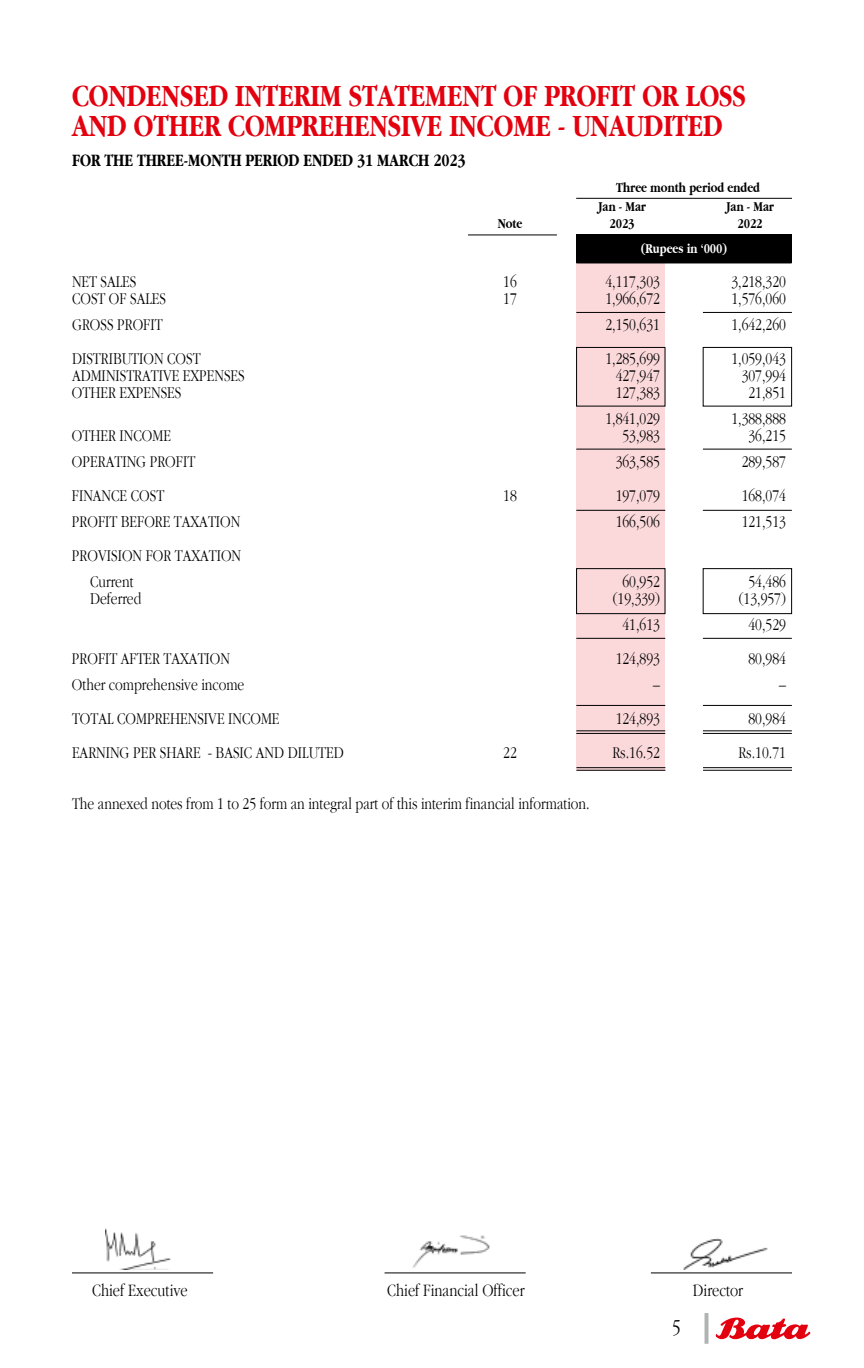
<style>
.page{position:relative;width:864px;height:1368px;background:#fff}
.page>*{position:absolute;margin:0;border:0;box-sizing:border-box;transform-origin:0 0}
.t1{font:700 32px/30px "Aplgaram";color:#e3000f}
.t2{font:300 condensed 22px "Garamond";color:#000}
.t3{font:300 18px "Aplgaram";color:#000}
.t4{font:700 18px "Aplgaram";color:#000}
.t5{font:300 17px/26px "Aplgaram";color:#000}
.t6{font:700 14px/19px "Aplgaram";color:#000}
.t7{font:700 14px "Aplgaram";color:#fff}
</style>
<div class="page">
<svg style="left:716px;top:1317px;width:95px;height:23px"></svg>
<svg style="left:705px;top:1313px;width:4px;height:31px"></svg>
<div style="left:576px;top:249px;width:89px;height:522px;background:#fbd9db"></div>
<div style="left:576px;top:235px;width:216px;height:28px;background:#000"></div>
<hr style="left:468px;top:235px;width:89px;height:1px;background:#000">
<hr style="left:576px;top:263px;width:216px;height:1px;background:#000">
<hr style="left:703px;top:767px;width:89px;height:1px;background:#000">
<hr style="left:703px;top:770px;width:89px;height:1px;background:#000">
<hr style="left:576px;top:767px;width:89px;height:1px;background:#000">
<hr style="left:576px;top:770px;width:89px;height:1px;background:#000">
<hr style="left:576px;top:705px;width:89px;height:1px;background:#000">
<hr style="left:576px;top:730px;width:89px;height:1px;background:#000">
<hr style="left:576px;top:733px;width:89px;height:1px;background:#000">
<hr style="left:703px;top:705px;width:89px;height:1px;background:#000">
<hr style="left:703px;top:730px;width:89px;height:1px;background:#000">
<hr style="left:703px;top:733px;width:89px;height:1px;background:#000">
<hr style="left:576px;top:312px;width:89px;height:1px;background:#000">
<hr style="left:703px;top:312px;width:89px;height:1px;background:#000">
<hr style="left:576px;top:449px;width:89px;height:1px;background:#000">
<hr style="left:703px;top:449px;width:89px;height:1px;background:#000">
<hr style="left:576px;top:510px;width:89px;height:1px;background:#000">
<hr style="left:703px;top:510px;width:89px;height:1px;background:#000">
<hr style="left:576px;top:638px;width:89px;height:1px;background:#000">
<hr style="left:703px;top:638px;width:89px;height:1px;background:#000">
<div style="left:576px;top:568px;width:89px;height:46px;border:1px solid #000"></div>
<div style="left:703px;top:568px;width:89px;height:46px;border:1px solid #000"></div>
<div style="left:576px;top:347px;width:89px;height:59px;border:1px solid #000"></div>
<div style="left:703px;top:347px;width:89px;height:59px;border:1px solid #000"></div>
<hr style="left:576px;top:198px;width:216px;height:1px;background:#000">
<hr style="left:72px;top:1273px;width:141px;height:1px;background:#000">
<hr style="left:651px;top:1273px;width:141px;height:1px;background:#000">
<hr style="left:385px;top:1273px;width:141px;height:1px;background:#000">
<img style="left:412px;top:1235px;width:78px;height:33px">
<img style="left:105px;top:1228px;width:66px;height:41px">
<img style="left:683px;top:1238px;width:85px;height:32px">
<h1 class="t1" style="left:72px;top:80px;width:675px">CONDENSED INTERIM STATEMENT OF PROFIT OR LOSS<br>AND OTHER COMPREHENSIVE INCOME - UNAUDITED</h1>
<p class="t4" style="left:72px;top:150px;width:395px">FOR THE THREE-MONTH PERIOD ENDED 31 MARCH 2023</p>
<p class="t6" style="left:598px;top:178px;width:163px;text-indent:18px">Three month period ended<br>Jan - Mar</p>
<p class="t6" style="left:726px;top:197px;width:49px">Jan - Mar</p>
<p class="t6" style="left:498px;top:214px;width:26px">Note</p>
<p class="t6" style="left:609px;top:214px;width:27px">2023</p>
<p class="t6" style="left:737px;top:214px;width:27px">2022</p>
<p class="t7" style="left:641px;top:241px;width:88px">(Rupees in ‘000)</p>
<p class="t5" style="left:72px;top:269px;width:66px">NET SALES</p>
<p class="t5" style="left:503px;top:269px;width:15px">16</p>
<p class="t5" style="left:605px;top:269px;width:56px">4,117,303</p>
<p class="t5" style="left:731px;top:269px;width:56px">3,218,320</p>
<p class="t5" style="left:72px;top:286px;width:96px">COST OF SALES</p>
<p class="t5" style="left:503px;top:286px;width:15px">17</p>
<p class="t5" style="left:605px;top:286px;width:56px">1,966,672</p>
<p class="t5" style="left:731px;top:286px;width:56px">1,576,060</p>
<p class="t5" style="left:72px;top:312px;width:92px">GROSS PROFIT</p>
<p class="t5" style="left:605px;top:312px;width:56px">2,150,631</p>
<p class="t5" style="left:731px;top:312px;width:56px">1,642,260</p>
<p class="t5" style="left:72px;top:346px;width:130px">DISTRIBUTION COST</p>
<p class="t5" style="left:605px;top:346px;width:56px">1,285,699</p>
<p class="t5" style="left:731px;top:346px;width:56px">1,059,043</p>
<p class="t5" style="left:72px;top:363px;width:174px">ADMINISTRATIVE EXPENSES</p>
<p class="t5" style="left:616px;top:363px;width:46px">427,947</p>
<p class="t5" style="left:742px;top:363px;width:46px">307,994</p>
<p class="t5" style="left:72px;top:380px;width:111px">OTHER EXPENSES</p>
<p class="t5" style="left:616px;top:380px;width:46px">127,383</p>
<p class="t5" style="left:748px;top:380px;width:39px">21,851</p>
<p class="t5" style="left:605px;top:406px;width:56px">1,841,029</p>
<p class="t5" style="left:731px;top:406px;width:56px">1,388,888</p>
<p class="t5" style="left:72px;top:423px;width:101px">OTHER INCOME</p>
<p class="t5" style="left:622px;top:423px;width:39px">53,983</p>
<p class="t5" style="left:748px;top:423px;width:39px">36,215</p>
<p class="t5" style="left:72px;top:449px;width:125px">OPERATING PROFIT</p>
<p class="t5" style="left:616px;top:449px;width:46px">363,585</p>
<p class="t5" style="left:742px;top:449px;width:46px">289,587</p>
<p class="t5" style="left:72px;top:483px;width:94px">FINANCE COST</p>
<p class="t5" style="left:503px;top:483px;width:15px">18</p>
<p class="t5" style="left:616px;top:483px;width:46px">197,079</p>
<p class="t5" style="left:742px;top:483px;width:46px">168,074</p>
<p class="t5" style="left:72px;top:509px;width:170px">PROFIT BEFORE TAXATION</p>
<p class="t5" style="left:616px;top:509px;width:46px">166,506</p>
<p class="t5" style="left:742px;top:509px;width:46px">121,513</p>
<p class="t5" style="left:90px;top:543px;width:153px;text-indent:-18px">PROVISION FOR TAXATION<br>Current</p>
<p class="t5" style="left:622px;top:569px;width:39px">60,952</p>
<p class="t5" style="left:748px;top:569px;width:39px">54,486</p>
<p class="t5" style="left:90px;top:586px;width:53px">Deferred</p>
<p class="t5" style="left:613px;top:586px;width:49px">(19,339)</p>
<p class="t5" style="left:739px;top:586px;width:49px">(13,957)</p>
<p class="t5" style="left:622px;top:612px;width:39px">41,613</p>
<p class="t5" style="left:748px;top:612px;width:39px">40,529</p>
<p class="t5" style="left:72px;top:646px;width:160px">PROFIT AFTER TAXATION</p>
<p class="t5" style="left:616px;top:646px;width:46px">124,893</p>
<p class="t5" style="left:748px;top:646px;width:39px">80,984</p>
<p class="t5" style="left:72px;top:672px;width:174px">Other comprehensive income</p>
<p class="t5" style="left:653px;top:672px;width:8px">–</p>
<p class="t5" style="left:779px;top:672px;width:8px">–</p>
<p class="t5" style="left:72px;top:706px;width:209px">TOTAL COMPREHENSIVE INCOME</p>
<p class="t5" style="left:616px;top:706px;width:46px">124,893</p>
<p class="t5" style="left:748px;top:706px;width:39px">80,984</p>
<p class="t5" style="left:72px;top:740px;width:273px">EARNING PER SHARE - BASIC AND DILUTED</p>
<p class="t5" style="left:503px;top:740px;width:15px">22</p>
<p class="t5" style="left:612px;top:740px;width:49px">Rs.16.52</p>
<p class="t5" style="left:738px;top:740px;width:49px">Rs.10.71</p>
<p class="t5" style="left:72px;top:791px;width:519px">The annexed notes from 1 to 25 form an integral part of this interim financial information.</p>
<p class="t3" style="left:92px;top:1280px;width:97px">Chief Executive</p>
<p class="t3" style="left:387px;top:1280px;width:139px">Chief Financial Officer</p>
<p class="t3" style="left:693px;top:1280px;width:52px">Director</p>
<p class="t2" style="left:672px;top:1315px;width:10px">5</p>
</div>
